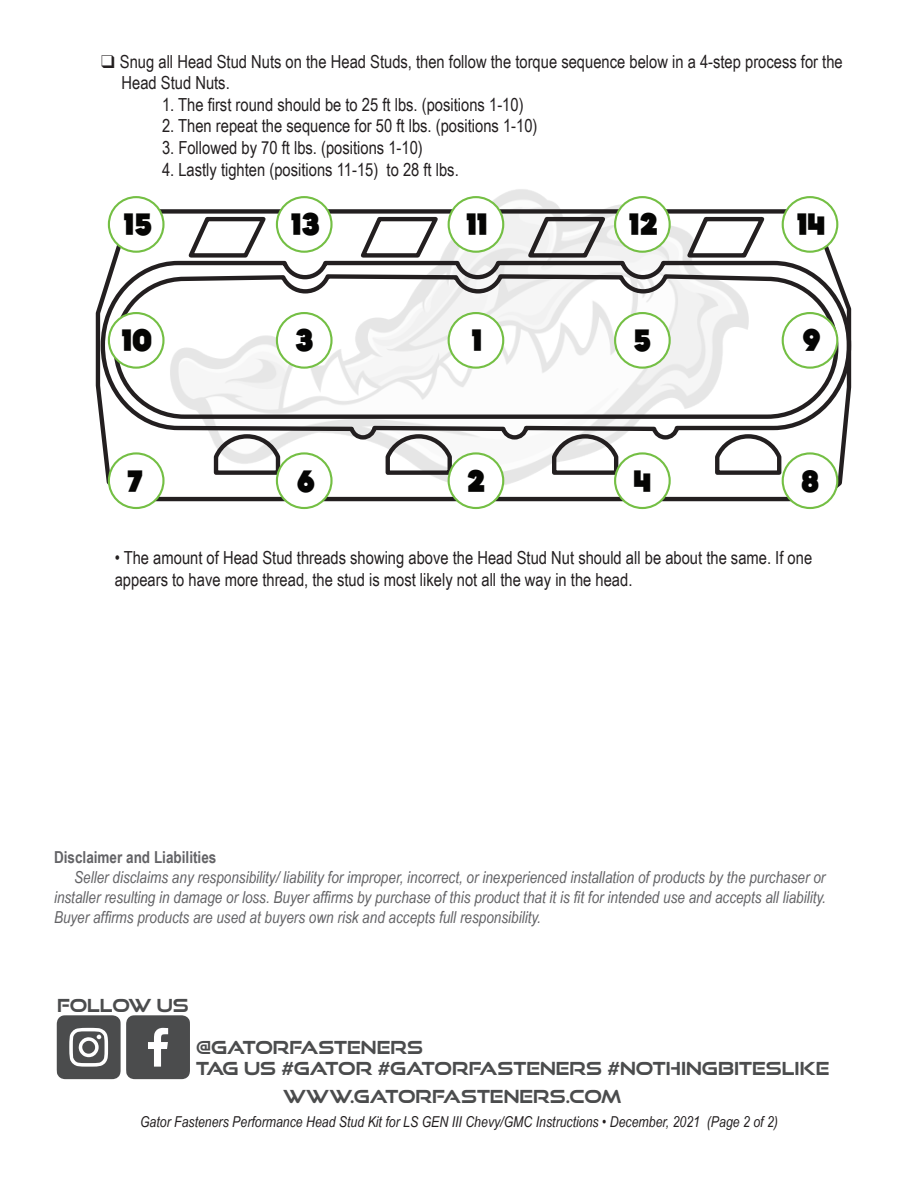
<style>
.page{position:relative;width:918px;height:1188px;background:#fff}
.page>*{position:absolute;margin:0;border:0;box-sizing:border-box;transform-origin:0 0}
.t1{font:56.7px "Social Shapes";color:#4b4c4d}
.t2{font:31.5px "Boldfinger";color:#050504}
.t3{font:18px/21.6px "Arial Narrow";color:#231f20}
.t4{font:700 18px/27.8px "Good Times Rg";color:#4b4c4d}
.t5{font:italic 16.5px/19.8px "Arial Narrow";color:#636366;text-align:justify}
.t6{font:700 16.5px "Arial Narrow";color:#636366}
.t7{font:italic 15px "Arial Narrow";color:#231f20}
</style>
<div class="page">
<svg style="left:95px;top:207px;width:751px;height:295px"></svg>
<svg style="left:184px;top:213px;width:86px;height:44px"></svg>
<svg style="left:683px;top:213px;width:86px;height:44px"></svg>
<svg style="left:98px;top:257px;width:754px;height:185px"></svg>
<svg style="left:111px;top:272px;width:730px;height:149px"></svg>
<svg style="left:448px;top:312px;width:56px;height:57px"></svg>
<svg style="left:614px;top:312px;width:57px;height:57px"></svg>
<svg style="left:782px;top:312px;width:56px;height:57px"></svg>
<svg style="left:276px;top:312px;width:57px;height:57px"></svg>
<svg style="left:108px;top:312px;width:57px;height:57px"></svg>
<svg style="left:356px;top:196px;width:148px;height:64px"></svg>
<svg style="left:524px;top:196px;width:147px;height:64px"></svg>
<svg style="left:782px;top:196px;width:56px;height:57px"></svg>
<svg style="left:276px;top:196px;width:57px;height:57px"></svg>
<svg style="left:108px;top:196px;width:57px;height:57px"></svg>
<svg style="left:383px;top:432px;width:121px;height:77px"></svg>
<svg style="left:550px;top:432px;width:121px;height:77px"></svg>
<svg style="left:713px;top:432px;width:125px;height:77px"></svg>
<svg style="left:212px;top:432px;width:121px;height:77px"></svg>
<svg style="left:108px;top:452px;width:57px;height:57px"></svg>
<p class="t3" style="left:122px;top:50px;width:723px;text-indent:-20px">❑ Snug all Head Stud Nuts on the Head Studs, then follow the torque sequence below in a 4-step process for the<br>Head Stud Nuts.</p>
<p class="t3" style="left:162px;top:93px;width:363px">1. The first round should be to 25 ft lbs. (positions 1-10)</p>
<p class="t3" style="left:162px;top:115px;width:377px">2. Then repeat the sequence for 50 ft lbs. (positions 1-10)</p>
<p class="t3" style="left:162px;top:136px;width:262px">3. Followed by 70 ft lbs. (positions 1-10)</p>
<p class="t3" style="left:162px;top:158px;width:298px">4. Lastly tighten (positions 11-15) to 28 ft lbs.</p>
<h2 class="t2" style="left:124px;top:206px;width:30px">15</h2>
<h2 class="t2" style="left:291px;top:206px;width:31px">13</h2>
<h2 class="t2" style="left:466px;top:206px;width:23px">11</h2>
<h2 class="t2" style="left:629px;top:206px;width:31px">12</h2>
<h2 class="t2" style="left:797px;top:206px;width:30px">14</h2>
<h2 class="t2" style="left:121px;top:322px;width:33px">10</h2>
<h2 class="t2" style="left:295px;top:322px;width:20px">3</h2>
<h2 class="t2" style="left:471px;top:322px;width:12px">1</h2>
<h2 class="t2" style="left:633px;top:322px;width:20px">5</h2>
<h2 class="t2" style="left:803px;top:322px;width:20px">9</h2>
<h2 class="t2" style="left:127px;top:463px;width:18px">7</h2>
<h2 class="t2" style="left:297px;top:463px;width:20px">6</h2>
<h2 class="t2" style="left:467px;top:463px;width:20px">2</h2>
<h2 class="t2" style="left:633px;top:463px;width:20px">4</h2>
<h2 class="t2" style="left:801px;top:463px;width:20px">8</h2>
<p class="t3" style="left:115px;top:547px;width:699px">• The amount of Head Stud threads showing above the Head Stud Nut should all be about the same. If one appears to have more thread, the stud is most likely not all the way in the head.</p>
<p class="t6" style="left:54px;top:845px;width:164px">Disclaimer and Liabilities</p>
<p class="t5" style="left:54px;top:867px;width:774px;text-indent:20px">Seller disclaims any responsibility/ liability for improper, incorrect, or inexperienced installation of products by the purchaser or installer resulting in damage or loss. Buyer affirms by purchase of this product that it is fit for intended use and accepts all liability.<br>Buyer affirms products are used at buyers own risk and accepts full responsibility.</p>
<p class="t4" style="left:57px;top:991px;width:133px">FOLLOW US</p>
<h1 class="t1" style="left:54px;top:1026px;width:140px">dF</h1>
<p class="t4" style="left:196px;top:1033px;width:228px">@GATORFASTENERS</p>
<p class="t4" style="left:283px;top:1054px;width:548px;text-indent:-87px">TAG US #GATOR #GATORFASTENERS #NOTHINGBITESLIKE<br>WWW.GATORFAsTENERS.COM</p>
<p class="t7" style="left:140px;top:1112px;width:639px">Gator Fasteners Performance Head Stud Kit for LS GEN III Chevy/GMC Instructions • December, 2021 (Page 2 of 2)</p>
</div>
